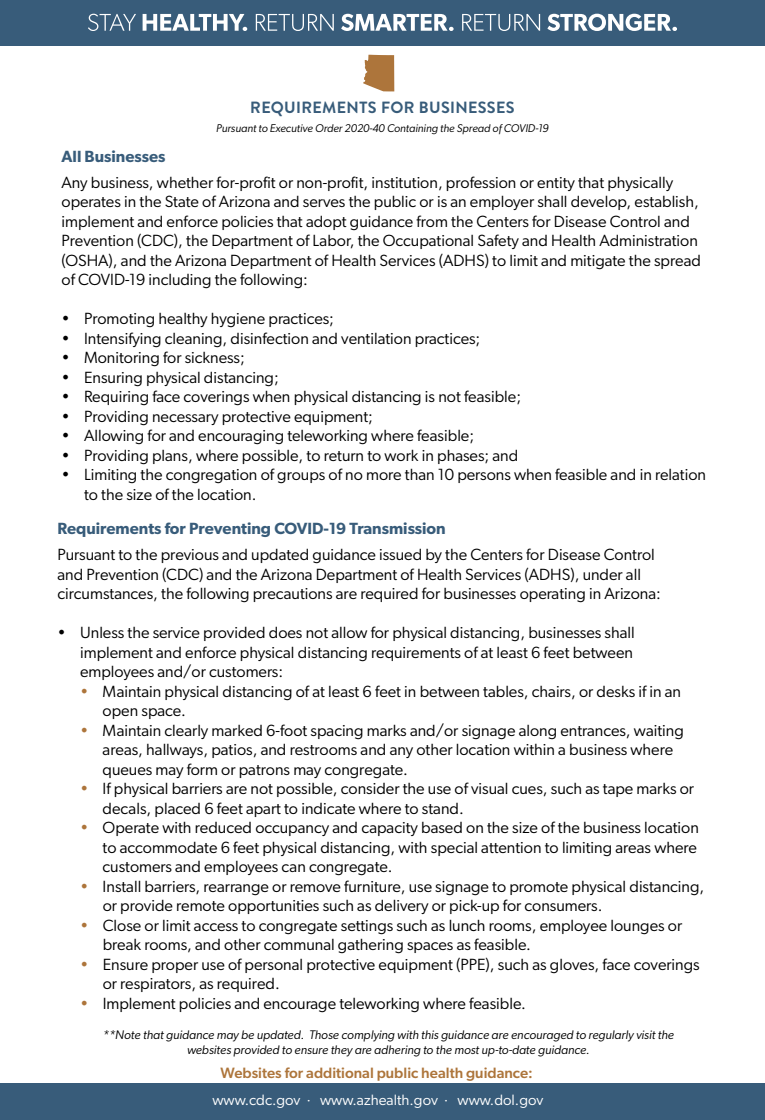
<style>
.page{position:relative;width:765px;height:1120px;background:#fff}
.page>*{position:absolute;margin:0;border:0;box-sizing:border-box;transform-origin:0 0}
.t1{font:16.25px/19.5px "Gibson";color:#000}
.t2{font:600 16.25px "Gibson";color:#385c7a}
.t3{font:700 16.25px "Brandon Text";letter-spacing:.02em;color:#385c7a}
.t4{font:500 15px "Gibson";color:#ad753b}
.t5{font:15px "Gibson";color:#fff}
.t6{font:italic 12.5px/15px "Gibson";color:#000;text-align:center}
.t7{font:italic 11.25px "Gibson";color:#000}
.s1{color:#ad753b}
</style>
<div class="page">
<div style="left:0;top:0;width:765px;height:45px;background:#385c7a"></div>
<svg style="left:363px;top:55px;width:31px;height:36px"></svg>
<svg style="left:88px;top:14px;width:48px;height:17px"></svg>
<svg style="left:143px;top:14px;width:104px;height:17px"></svg>
<svg style="left:256px;top:14px;width:78px;height:17px"></svg>
<svg style="left:341px;top:14px;width:113px;height:17px"></svg>
<svg style="left:462px;top:14px;width:78px;height:17px"></svg>
<svg style="left:547px;top:14px;width:130px;height:17px"></svg>
<div style="left:0;top:1083px;width:765px;height:36px;background:#385c7a"></div>
<p class="t3" style="left:250px;top:96px;width:266px">REQUIREMENTS FOR BUSINESSES</p>
<p class="t7" style="left:216px;top:122px;width:334px">Pursuant to Executive Order 2020-40 Containing the Spread of COVID-19</p>
<p class="t2" style="left:62px;top:146px;width:105px">All Businesses</p>
<p class="t1" style="left:62px;top:172px;width:641px">Any business, whether for-profit or non-profit, institution, profession or entity that physically operates in the State of Arizona and serves the public or is an employer shall develop, establish, implement and enforce policies that adopt guidance from the Centers for Disease Control and Prevention (CDC), the Department of Labor, the Occupational Safety and Health Administration (OSHA), and the Arizona Department of Health Services (ADHS) to limit and mitigate the spread of COVID-19 including the following:</p>
<p class="t1" style="left:62px;top:308px;width:274px">• Promoting healthy hygiene practices;</p>
<p class="t1" style="left:62px;top:328px;width:420px">• Intensifying cleaning, disinfection and ventilation practices;</p>
<p class="t1" style="left:62px;top:347px;width:185px">• Monitoring for sickness;</p>
<p class="t1" style="left:62px;top:367px;width:219px">• Ensuring physical distancing;</p>
<p class="t1" style="left:62px;top:386px;width:461px">• Requiring face coverings when physical distancing is not feasible;</p>
<p class="t1" style="left:62px;top:406px;width:313px">• Providing necessary protective equipment;</p>
<p class="t1" style="left:62px;top:425px;width:414px">• Allowing for and encouraging teleworking where feasible;</p>
<p class="t1" style="left:62px;top:445px;width:458px">• Providing plans, where possible, to return to work in phases; and</p>
<p class="t1" style="left:84px;top:464px;width:624px;text-indent:-23px">• Limiting the congregation of groups of no more than 10 persons when feasible and in relation to the size of the location.</p>
<p class="t2" style="left:58px;top:519px;width:390px">Requirements for Preventing COVID-19 Transmission</p>
<p class="t1" style="left:58px;top:544px;width:605px">Pursuant to the previous and updated guidance issued by the Centers for Disease Control and Prevention (CDC) and the Arizona Department of Health Services (ADHS), under all circumstances, the following precautions are required for businesses operating in Arizona:</p>
<p class="t1" style="left:80px;top:622px;width:556px;text-align:justify;text-indent:-23px">• Unless the service provided does not allow for physical distancing, businesses shall implement and enforce physical distancing requirements of at least 6 feet between employees and/or customers:</p>
<p class="t1" style="left:103px;top:681px;width:580px;text-indent:-23px"><span class="s1">•</span> Maintain physical distancing of at least 6 feet in between tables, chairs, or desks if in an open space.</p>
<p class="t1" style="left:103px;top:720px;width:583px;text-indent:-22px"><span class="s1">•</span> Maintain clearly marked 6-foot spacing marks and/or signage along entrances, waiting areas, hallways, patios, and restrooms and any other location within a business where queues may form or patrons may congregate.</p>
<p class="t1" style="left:103px;top:778px;width:593px;text-indent:-23px"><span class="s1">•</span> If physical barriers are not possible, consider the use of visual cues, such as tape marks or decals, placed 6 feet apart to indicate where to stand.</p>
<p class="t1" style="left:103px;top:817px;width:598px;text-align:justify;text-indent:-23px"><span class="s1">•</span> Operate with reduced occupancy and capacity based on the size of the business location to accommodate 6 feet physical distancing, with special attention to limiting areas where customers and employees can congregate.</p>
<p class="t1" style="left:103px;top:876px;width:603px;text-indent:-23px"><span class="s1">•</span> Install barriers, rearrange or remove furniture, use signage to promote physical distancing, or provide remote opportunities such as delivery or pick-up for consumers.</p>
<p class="t1" style="left:103px;top:915px;width:581px;text-indent:-23px"><span class="s1">•</span> Close or limit access to congregate settings such as lunch rooms, employee lounges or break rooms, and other communal gathering spaces as feasible.</p>
<p class="t1" style="left:103px;top:954px;width:599px;text-indent:-23px"><span class="s1">•</span> Ensure proper use of personal protective equipment (PPE), such as gloves, face coverings or respirators, as required.</p>
<p class="t1" style="left:80px;top:993px;width:447px"><span class="s1">•</span> Implement policies and encourage teleworking where feasible.</p>
<p class="t6" style="left:103px;top:1026px;width:573px">**Note that guidance may be updated. Those complying with this guidance are encouraged to regularly visit the websites provided to ensure they are adhering to the most up-to-date guidance.</p>
<p class="t4" style="left:220px;top:1063px;width:314px">Websites for additional public health guidance:</p>
<p class="t5" style="left:212px;top:1091px;width:332px">www.cdc.gov · www.azhealth.gov · www.dol.gov</p>
</div>
